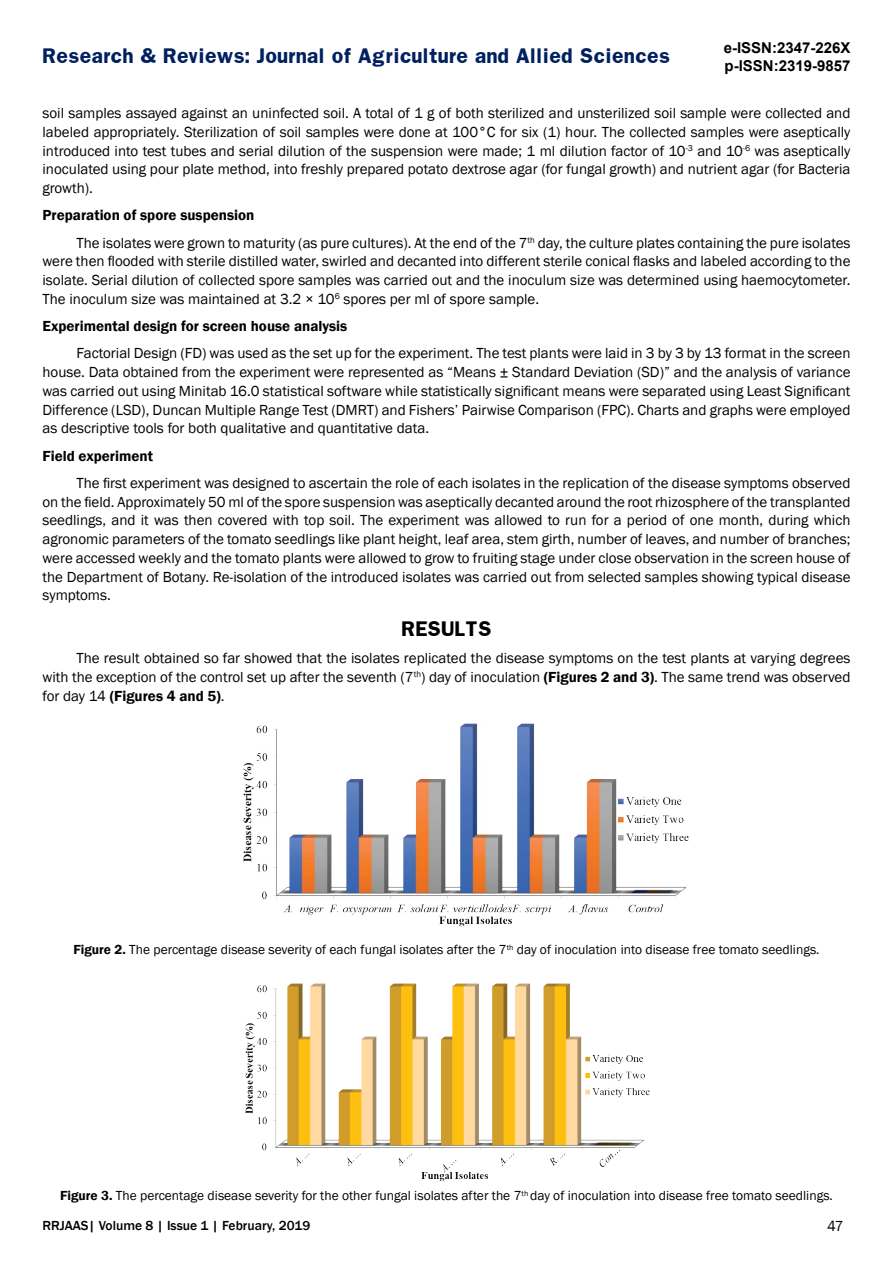
<style>
.page{position:relative;width:893px;height:1263px;background:#fff}
.page>*{position:absolute;margin:0;border:0;box-sizing:border-box;transform-origin:0 0}
.t1{font:700 18px "Franklin";color:#002060}
.t2{font:700 18px "Franklin";color:#000}
.t3{font:15px/18.8px "Franklin Gothic";color:#000;text-align:justify}
.t4{font:600 15px "Franklin Gothic";color:#000}
.t5{font:700 15px/18px "Arial";color:#000}
.t6{font:13.5px "Franklin Gothic";color:#000}
.t7{font:500 13.5px "Franklin Gothic";color:#000}
.s1{font-weight:600}
</style>
<div class="page">
<img style="left:243px;top:723px;width:446px;height:204px">
<img style="left:245px;top:983px;width:405px;height:198px">
<p class="t1" style="left:43px;top:43px;width:629px">Research &amp; Reviews: Journal of Agriculture and Allied Sciences</p>
<p class="t5" style="left:724px;top:40px;width:128px">e-ISSN:2347-226X p-ISSN:2319-9857</p>
<p class="t3" style="left:43px;top:104px;width:809px">soil samples assayed against an uninfected soil. A total of 1 g of both sterilized and unsterilized soil sample were collected and labeled appropriately. Sterilization of soil samples were done at 100°C for six (1) hour. The collected samples were aseptically introduced into test tubes and serial dilution of the suspension were made; 1 ml dilution factor of 10<sup>-3</sup> and 10<sup>-6</sup> was aseptically inoculated using pour plate method, into freshly prepared potato dextrose agar (for fungal growth) and nutrient agar (for Bacteria growth).</p>
<p class="t3" style="left:77px;top:202px;width:775px;line-height:27.3px;text-indent:-34px"><span class="s1">Preparation of spore suspension<br></span>The isolates were grown to maturity (as pure cultures). At the end of the 7<sup>th</sup> day, the culture plates containing the pure isolates</p>
<p class="t3" style="left:43px;top:252px;width:809px">were then flooded with sterile distilled water, swirled and decanted into different sterile conical flasks and labeled according to the isolate. Serial dilution of collected spore samples was carried out and the inoculum size was determined using haemocytometer.<br>The inoculum size was maintained at 3.2 × 10<sup>6</sup> spores per ml of spore sample.</p>
<p class="t4" style="left:43px;top:317px;width:306px">Experimental design for screen house analysis</p>
<p class="t3" style="left:43px;top:344px;width:809px;text-indent:34px">Factorial Design (FD) was used as the set up for the experiment. The test plants were laid in 3 by 3 by 13 format in the screen house. Data obtained from the experiment were represented as “Means ± Standard Deviation (SD)” and the analysis of variance was carried out using Minitab 16.0 statistical software while statistically significant means were separated using Least Significant Difference (LSD), Duncan Multiple Range Test (DMRT) and Fishers’ Pairwise Comparison (FPC). Charts and graphs were employed as descriptive tools for both qualitative and quantitative data.</p>
<p class="t4" style="left:43px;top:446px;width:112px">Field experiment</p>
<p class="t3" style="left:43px;top:474px;width:809px;text-indent:34px">The first experiment was designed to ascertain the role of each isolates in the replication of the disease symptoms observed on the field. Approximately 50 ml of the spore suspension was aseptically decanted around the root rhizosphere of the transplanted seedlings, and it was then covered with top soil. The experiment was allowed to run for a period of one month, during which agronomic parameters of the tomato seedlings like plant height, leaf area, stem girth, number of leaves, and number of branches; were accessed weekly and the tomato plants were allowed to grow to fruiting stage under close observation in the screen house of the Department of Botany. Re-isolation of the introduced isolates was carried out from selected samples showing typical disease symptoms.</p>
<p class="t2" style="left:401px;top:616px;width:92px">RESULTS</p>
<p class="t3" style="left:43px;top:649px;width:809px;text-indent:34px">The result obtained so far showed that the isolates replicated the disease symptoms on the test plants at varying degrees with the exception of the control set up after the seventh (7<sup>th</sup>) day of inoculation <span class="s1">(Figures 2 and 3)</span>. The same trend was observed for day 14 <span class="s1">(Figures 4 and 5)</span>.</p>
<p class="t6" style="left:73px;top:941px;width:748px"><span class="s1">Figure 2.</span> The percentage disease severity of each fungal isolates after the 7<sup>th</sup> day of inoculation into disease free tomato seedlings.</p>
<p class="t6" style="left:60px;top:1187px;width:774px"><span class="s1">Figure 3.</span> The percentage disease severity for the other fungal isolates after the 7<sup>th</sup> day of inoculation into disease free tomato seedlings.</p>
<p class="t7" style="left:43px;top:1217px;width:269px">RRJAAS| Volume 8 | Issue 1 | February, 2019</p>
<p class="t3" style="left:827px;top:1217px;width:18px">47</p>
</div>
